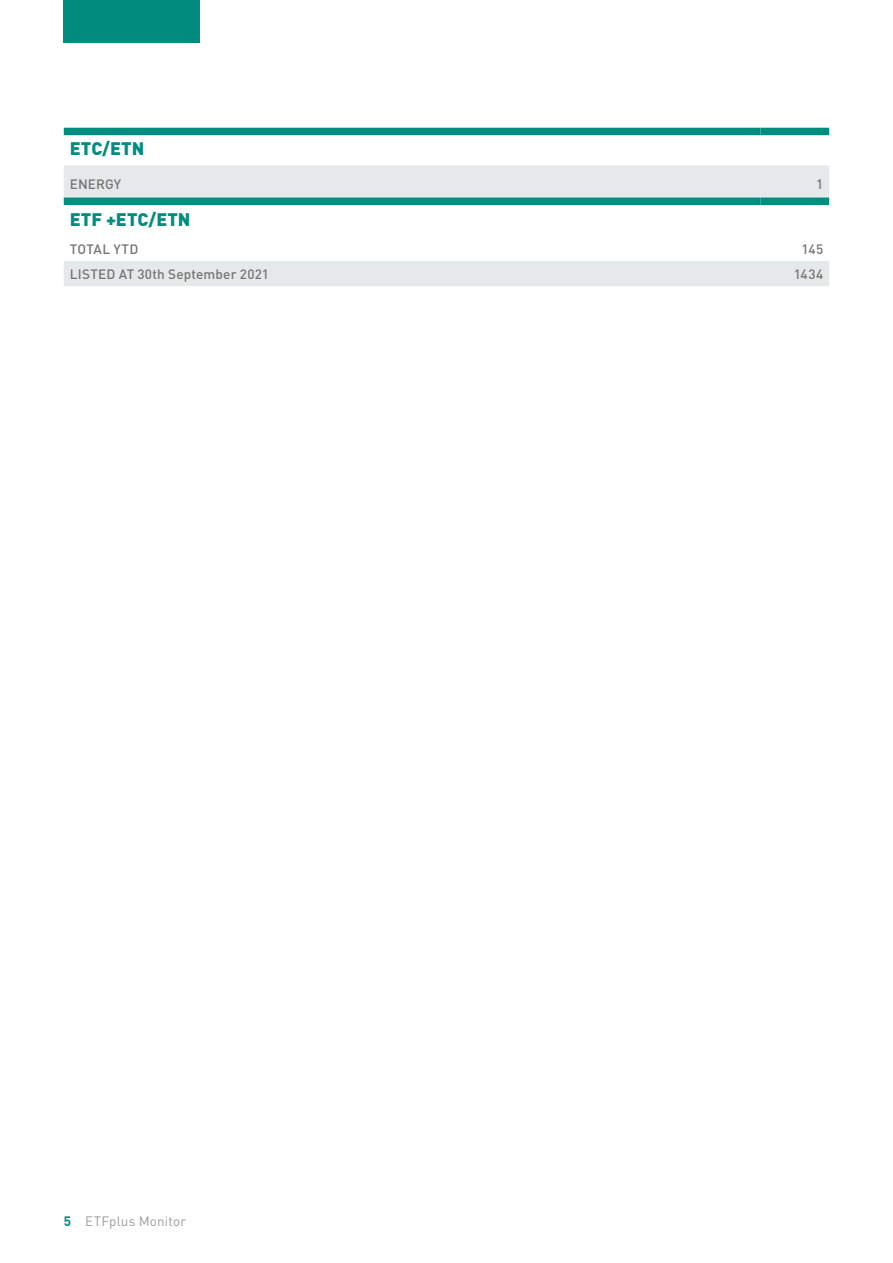
<style>
.page{position:relative;width:893px;height:1263px;background:#fff}
.page>*{position:absolute;margin:0;border:0;box-sizing:border-box;transform-origin:0 0}
.t1{font:900 18px "DIN Pro";letter-spacing:.005em;color:#008d7f}
.t2{font:500 13.5px "DIN Pro";letter-spacing:.015em;color:#747474}
.t3{font:13.5px "DIN Pro";letter-spacing:.01em;color:#9d9d9c}
.s1{font-weight:700;color:#008d7f}
</style>
<div class="page">
<div style="left:64px;top:0;width:136px;height:43px;background:#008d7f"></div>
<div style="left:64px;top:165px;width:765px;height:121px;background:#e6e9ea"></div>
<svg style="left:64px;top:205px;width:765px;height:56px"></svg>
<div style="left:64px;top:198px;width:696px;height:7px;background:#008d7f"></div>
<div style="left:760px;top:198px;width:69px;height:7px;background:#008d7f"></div>
<div style="left:64px;top:128px;width:696px;height:7px;background:#008d7f"></div>
<div style="left:760px;top:128px;width:69px;height:7px;background:#008d7f"></div>
<h1 class="t1" style="left:70px;top:133px;width:76px">ETC/ETN</h1>
<p class="t2" style="left:70px;top:173px;width:53px">ENERGY</p>
<p class="t2" style="left:816px;top:173px;width:9px">1</p>
<h1 class="t1" style="left:70px;top:204px;width:122px">ETF +ETC/ETN</h1>
<p class="t2" style="left:70px;top:238px;width:70px">TOTAL YTD</p>
<p class="t2" style="left:801px;top:238px;width:23px">145</p>
<p class="t2" style="left:70px;top:263px;width:201px">LISTED AT 30th September 2021</p>
<p class="t2" style="left:794px;top:263px;width:31px">1434</p>
<p class="t3" style="left:64px;top:1211px;width:124px"><span class="s1">5</span> ETFplus Monitor</p>
</div>
